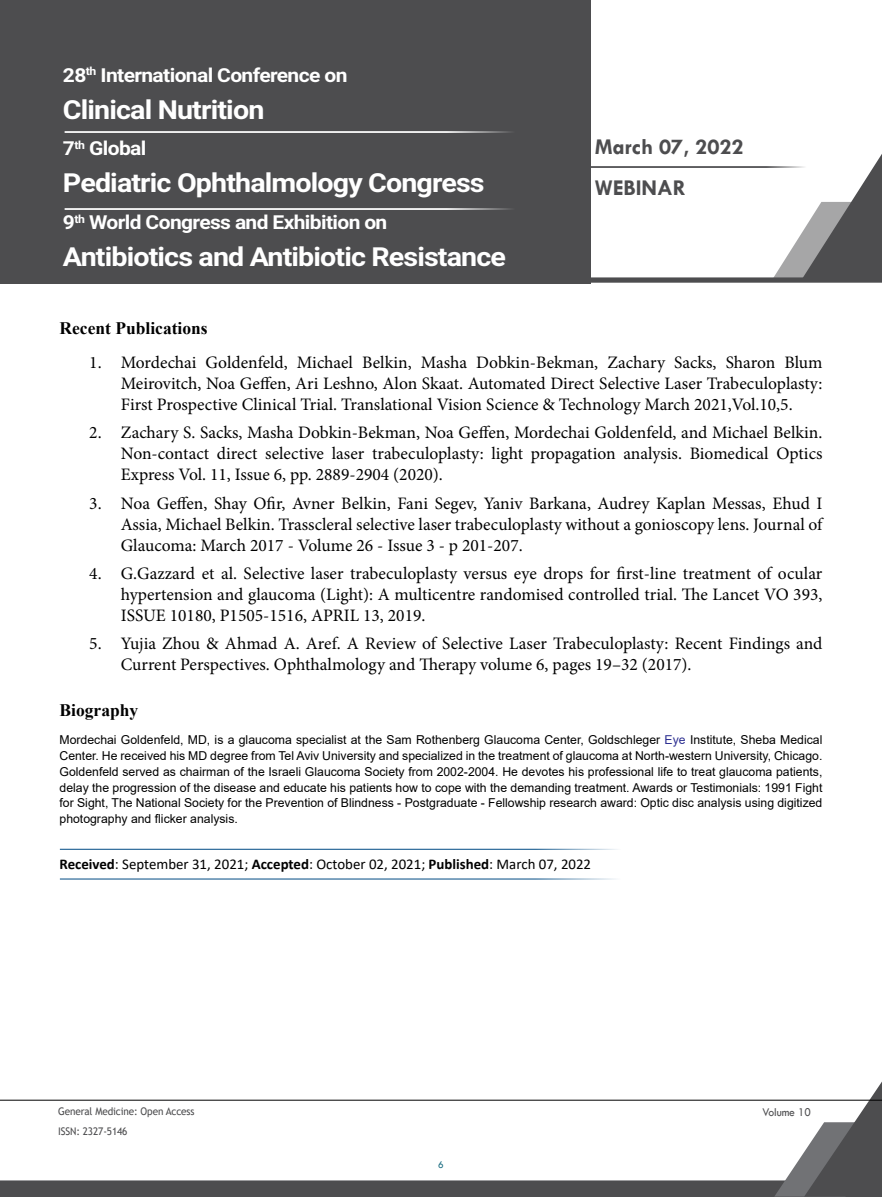
<style>
.page{position:relative;width:882px;height:1197px;background:#fff}
.page>*{position:absolute;margin:0;border:0;box-sizing:border-box;transform-origin:0 0}
.t1{font:700 26.25px "Roboto";letter-spacing:-.03em;color:#fff;scale:1.09 1}
.t2{font:700 22.75px/41.1px "Tw Cen";color:#4d4d4f}
.t3{font:700 19.25px "Roboto";letter-spacing:-.03em;color:#fff;scale:1.09 1}
.t4{font:17.5px/21px "Minion Pro";color:#000;text-align:justify}
.t5{font:700 17.5px "Times New Roman";color:#000}
.t6{font:14.88px "Calibri";color:#000}
.t7{font:12.25px/15.8px "Arial";color:#000;text-align:justify}
.t8{font:12.25px "Tw Cen";letter-spacing:-.01em;color:#4d4d4f;scale:.95 1}
.t9{font:10.5px "Trebuchet MS";letter-spacing:-.01em;color:#4d4d4f;scale:.95 1}
.t10{font:10.5px "Tw Cen";color:#15697e;scale:.95 1}
.s1{color:#2e3092}
.s2{font-weight:700}
</style>
<div class="page">
<svg style="left:0;top:1081px;width:882px;height:116px"></svg>
<hr style="left:0;top:1100px;width:882px;height:1px;background:#000">
<div style="left:0;top:0;width:590px;height:283px;background:#4d4d4f"></div>
<svg style="left:64px;top:153px;width:818px;height:130px"></svg>
<hr style="left:65px;top:131px;width:477px;height:2px;background:#fff">
<hr style="left:65px;top:208px;width:477px;height:2px;background:#fff">
<hr style="left:60px;top:849px;width:595px;height:1px;background:#004b84">
<hr style="left:60px;top:879px;width:595px;height:1px;background:#004b84">
<p class="t3" style="left:63px;top:62px;width:263px">28<sup>th</sup> International Conference on</p>
<h1 class="t1" style="left:63px;top:91px;width:186px">Clinical Nutrition</h1>
<p class="t3" style="left:63px;top:135px;width:78px">7<sup>th</sup> Global</p>
<h1 class="t1" style="left:63px;top:165px;width:388px">Pediatric Ophthalmology Congress</h1>
<p class="t3" style="left:63px;top:209px;width:299px">9<sup>th</sup> World Congress and Exhibition on</p>
<h1 class="t1" style="left:63px;top:238px;width:408px">Antibiotics and Antibiotic Resistance</h1>
<h2 class="t2" style="left:595px;top:126px;width:150px">March 07, 2022<br>WEBINAR</h2>
<p class="t5" style="left:60px;top:316px;width:150px">Recent Publications</p>
<p class="t4" style="left:121px;top:352px;width:703px;text-indent:-31px">1. Mordechai Goldenfeld, Michael Belkin, Masha Dobkin-Bekman, Zachary Sacks, Sharon Blum Meirovitch, Noa Geffen, Ari Leshno, Alon Skaat. Automated Direct Selective Laser Trabeculoplasty:<br>First Prospective Clinical Trial. Translational Vision Science &amp; Technology March 2021,Vol.10,5.</p>
<p class="t4" style="left:121px;top:422px;width:703px;text-indent:-31px">2. Zachary S. Sacks, Masha Dobkin-Bekman, Noa Geffen, Mordechai Goldenfeld, and Michael Belkin.<br>Non-contact direct selective laser trabeculoplasty: light propagation analysis. Biomedical Optics Express Vol. 11, Issue 6, pp. 2889-2904 (2020).</p>
<p class="t4" style="left:121px;top:493px;width:703px;text-indent:-31px">3. Noa Geffen, Shay Ofir, Avner Belkin, Fani Segev, Yaniv Barkana, Audrey Kaplan Messas, Ehud I Assia, Michael Belkin. Trasscleral selective laser trabeculoplasty without a gonioscopy lens. Journal of Glaucoma: March 2017 - Volume 26 - Issue 3 - p 201-207.</p>
<p class="t4" style="left:121px;top:563px;width:703px;text-indent:-31px">4. G.Gazzard et al. Selective laser trabeculoplasty versus eye drops for first-line treatment of ocular hypertension and glaucoma (Light): A multicentre randomised controlled trial. The Lancet VO 393, ISSUE 10180, P1505-1516, APRIL 13, 2019.</p>
<p class="t4" style="left:121px;top:633px;width:703px;text-indent:-31px">5. Yujia Zhou &amp; Ahmad A. Aref. A Review of Selective Laser Trabeculoplasty: Recent Findings and<br>Current Perspectives. Ophthalmology and Therapy volume 6, pages 19–32 (2017).</p>
<p class="t5" style="left:60px;top:698px;width:80px">Biography</p>
<p class="t7" style="left:60px;top:732px;width:764px">Mordechai Goldenfeld, MD, is a glaucoma specialist at the Sam Rothenberg Glaucoma Center, Goldschleger <span class="s1">Eye</span> Institute, Sheba Medical Center. He received his MD degree from Tel Aviv University and specialized in the treatment of glaucoma at North-western University, Chicago.<br>Goldenfeld served as chairman of the Israeli Glaucoma Society from 2002-2004. He devotes his professional life to treat glaucoma patients, delay the progression of the disease and educate his patients how to cope with the demanding treatment. Awards or Testimonials: 1991 Fight for Sight, The National Society for the Prevention of Blindness - Postgraduate - Fellowship research award: Optic disc analysis using digitized photography and flicker analysis.</p>
<p class="t6" style="left:60px;top:854px;width:533px"><span class="s2">Received</span>: September 31, 2021; <span class="s2">Accepted</span>: October 02, 2021; <span class="s2">Published</span>: March 07, 2022</p>
<p class="t9" style="left:58px;top:1105px;width:145px">General Medicine: Open Access</p>
<p class="t8" style="left:762px;top:1104px;width:53px">Volume 10</p>
<p class="t9" style="left:58px;top:1125px;width:75px">ISSN: 2327-5146</p>
<p class="t10" style="left:438px;top:1159px;width:7px">6</p>
</div>
